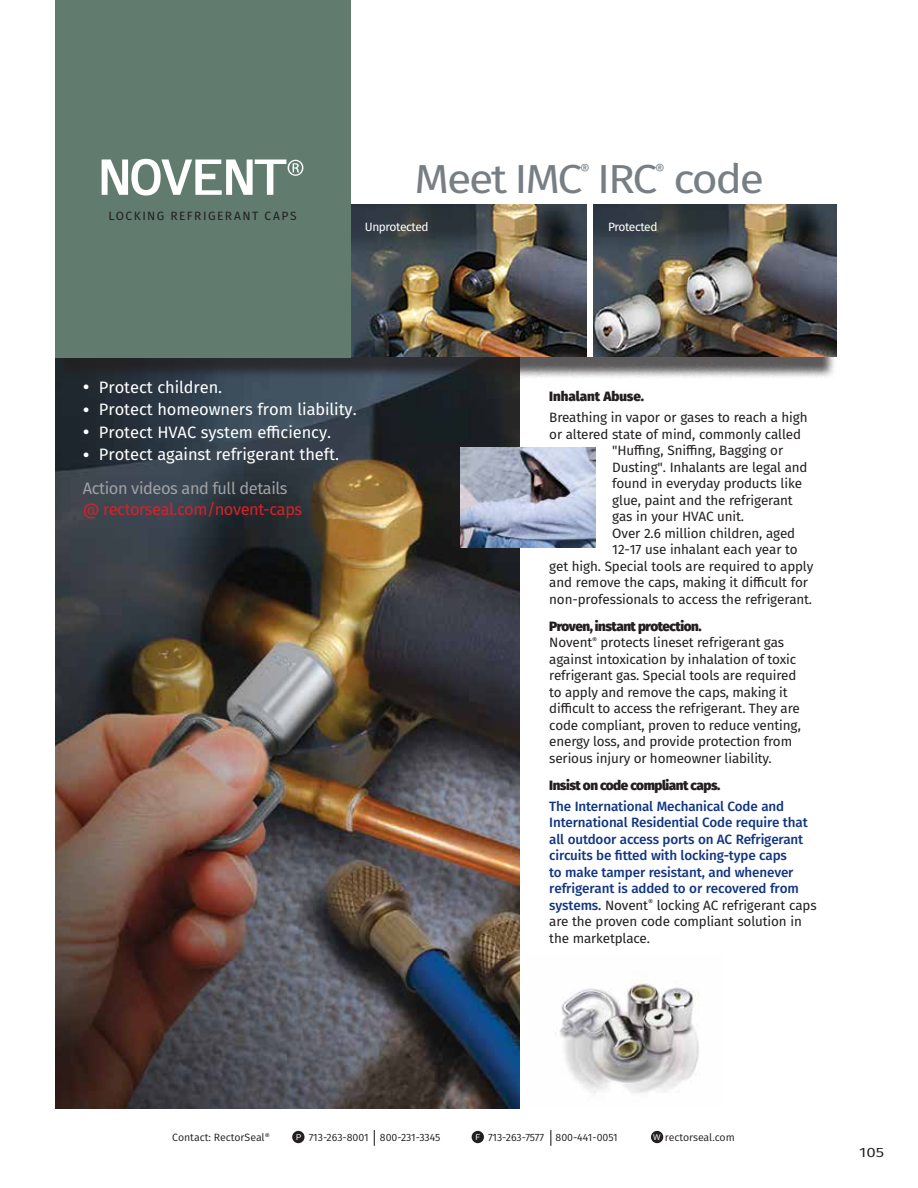
<style>
.page{position:relative;width:918px;height:1188px;background:#fff}
.page>*{position:absolute;margin:0;border:0;box-sizing:border-box;transform-origin:0 0}
.t1{font:40.5px "Fira Sans";letter-spacing:-.05em;color:#787f84;scale:1.1 1}
.t2{font:16.5px "Fira Sans";letter-spacing:-.005em;color:#fff}
.t3{font:16.5px "Fira Sans";letter-spacing:-.025em;color:#d2232a}
.t4{font:16.5px "Fira Sans";letter-spacing:-.025em;color:#9fa1a4}
.t5{font:15px "Fira Sans";color:#787f84}
.t6{font:13.5px/16.5px "Fira Sans";letter-spacing:-.01em;color:#231f20}
.t7{font:500 13.5px/16.5px "Fira Sans";letter-spacing:-.01em;color:#133682}
.t8{font:800 13.5px "Fira Sans";letter-spacing:-.035em;color:#231f20}
.t9{font:800 13.5px "Fira Sans";letter-spacing:-.005em;color:#231f20}
.t10{font:13.5px "Fira Sans";color:#231f20;scale:1.25 1}
.t11{font:12px "Fira Sans";letter-spacing:.125em;color:#231f20}
.t12{font:12px "Fira Sans";letter-spacing:-.03em;color:#fff}
.t13{font:10.5px "Fira Sans";color:#231f20}
.s1{font-size:21px}
.s2{font-weight:800}
.s3{font-weight:400;color:#231f20}
.s4{font-family:"Arial";font-size:7.95px;color:#fff}
</style>
<div class="page">
<div style="left:292px;top:1131px;width:13px;height:12px;background:#231f20;border-radius:50%"></div>
<div style="left:472px;top:1131px;width:12px;height:12px;background:#231f20;border-radius:50%"></div>
<div style="left:651px;top:1131px;width:12px;height:12px;background:#231f20;border-radius:50%"></div>
<svg style="left:374px;top:1130px;width:1px;height:16px"></svg>
<svg style="left:551px;top:1130px;width:1px;height:16px"></svg>
<img style="left:559px;top:980px;width:140px;height:113px">
<img style="left:55px;top:379px;width:464px;height:730px">
<div style="left:55px;top:220px;width:782px;height:159px;background:#231f20;opacity:.75"></div>
<div style="left:351px;top:204px;width:243px;height:152px;background:#fff"></div>
<img style="left:351px;top:204px;width:236px;height:152px">
<img style="left:594px;top:204px;width:243px;height:152px">
<img style="left:460px;top:448px;width:136px;height:99px">
<div style="left:55px;top:0;width:295px;height:357px;background:#617b6e"></div>
<svg style="left:102px;top:159px;width:201px;height:37px"></svg>
<p class="t11" style="left:108px;top:207px;width:190px">LOCKING REFRIGERANT CAPS</p>
<h1 class="t1" style="left:415px;top:148px;width:319px">Meet IMC IRC code</h1>
<p class="t5" style="left:580px;top:158px;width:11px">®</p>
<p class="t5" style="left:655px;top:158px;width:11px">®</p>
<p class="t12" style="left:365px;top:217px;width:65px">Unprotected</p>
<p class="t12" style="left:608px;top:217px;width:51px">Protected</p>
<p class="t2" style="left:83px;top:375px;width:141px"><span class="s1">•</span> Protect children.</p>
<p class="t2" style="left:83px;top:397px;width:275px"><span class="s1">•</span> Protect homeowners from liability.</p>
<p class="t2" style="left:83px;top:420px;width:250px"><span class="s1">•</span> Protect HVAC system efficiency.</p>
<p class="t2" style="left:83px;top:442px;width:258px"><span class="s1">•</span> Protect against refrigerant theft.</p>
<p class="t4" style="left:83px;top:476px;width:206px">Action videos and full details</p>
<p class="t3" style="left:83px;top:496px;width:221px">@ rectorseal.com/novent-caps</p>
<p class="t9" style="left:549px;top:385px;width:96px">Inhalant Abuse.</p>
<p class="t6" style="left:549px;top:409px;width:260px">Breathing in vapor or gases to reach a high</p>
<p class="t6" style="left:549px;top:426px;width:253px">or altered state of mind, commonly called</p>
<p class="t6" style="left:612px;top:442px;width:172px">"Huffing, Sniffing, Bagging or</p>
<p class="t6" style="left:612px;top:459px;width:197px">Dusting". Inhalants are legal and</p>
<p class="t6" style="left:612px;top:475px;width:191px">found in everyday products like</p>
<p class="t6" style="left:612px;top:492px;width:182px">glue, paint and the refrigerant</p>
<p class="t6" style="left:612px;top:508px;width:133px">gas in your HVAC unit.</p>
<p class="t6" style="left:612px;top:525px;width:184px">Over 2.6 million children, aged</p>
<p class="t6" style="left:612px;top:541px;width:187px">12-17 use inhalant each year to</p>
<p class="t6" style="left:549px;top:558px;width:266px">get high. Special tools are required to apply</p>
<p class="t6" style="left:549px;top:574px;width:260px">and remove the caps, making it difficult for</p>
<p class="t6" style="left:549px;top:591px;width:264px">non-professionals to access the refrigerant.</p>
<p class="t6" style="left:549px;top:618px;width:253px"><span class="s2">Proven, instant protection.<br></span>Novent<sup>®</sup> protects lineset refrigerant gas against intoxication by inhalation of toxic refrigerant gas. Special tools are required to apply and remove the caps, making it difficult to access the refrigerant. They are code compliant, proven to reduce venting, energy loss, and provide protection from serious injury or homeowner liability.</p>
<p class="t8" style="left:549px;top:773px;width:173px">Insist on code compliant caps.</p>
<p class="t7" style="left:549px;top:797px;width:269px">The International Mechanical Code and International Residential Code require that all outdoor access ports on AC Refrigerant circuits be fitted with locking-type caps<br>to make tamper resistant, and whenever refrigerant is added to or recovered from systems. <span class="s3">Novent</span><sup>®</sup> <span class="s3">locking AC refrigerant caps are the proven code compliant solution in the marketplace.</span></p>
<p class="t13" style="left:172px;top:1130px;width:99px">Contact: RectorSeal<sup>®</sup></p>
<p class="t13" style="left:296px;top:1130px;width:146px"><span class="s4">P</span> 713-263-8001 800-231-3345</p>
<p class="t13" style="left:475px;top:1130px;width:144px"><span class="s4">F</span> 713-263-7577 800-441-0051</p>
<p class="t13" style="left:653px;top:1130px;width:83px"><span class="s4">W</span> rectorseal.com</p>
<p class="t10" style="left:859px;top:1142px;width:22px">105</p>
</div>
